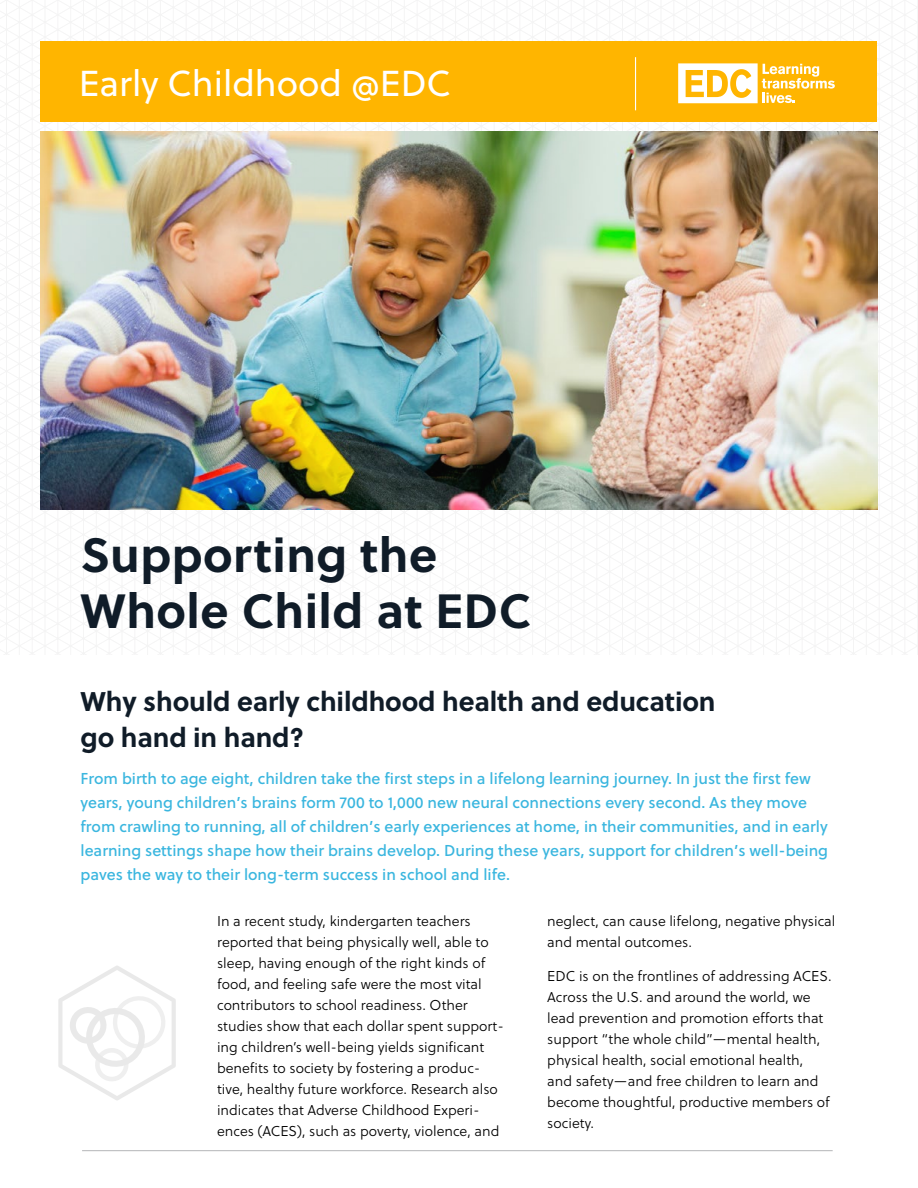
<style>
.page{position:relative;width:918px;height:1188px;background:#fff}
.page>*{position:absolute;margin:0;border:0;box-sizing:border-box;transform-origin:0 0}
.t1{font:700 48px/55.5px "Soleil";letter-spacing:.01em;color:#101c28}
.t2{font:36px "Soleil";color:#fff}
.t3{font:700 27px/36px "Soleil";letter-spacing:-.005em;color:#101c28}
.intro-blue_copy{font:15.75px/24px "Soleil Bk";color:#3ab6df}
.body_-_2column{font:300 14.25px/21px "Soleil";color:#000}
</style>
<div class="page">
<div style="left:40px;top:41px;width:838px;height:81px;background:#ffb500"></div>
<hr style="left:635px;top:57px;width:1px;height:53px;background:#fff">
<svg style="left:678px;top:63px;width:157px;height:40px"></svg>
<hr style="left:82px;top:1150px;width:751px;height:1px;background:#939598">
<img style="left:40px;top:132px;width:838px;height:378px">
<svg style="left:58px;top:966px;width:118px;height:134px"></svg>
<h2 class="t2" style="left:79px;top:58px;width:374px">Early Childhood @EDC</h2>
<h1 class="t1" style="left:81px;top:525px;width:452px">Supporting the<br>Whole Child at EDC</h1>
<h2 class="t3" style="left:81px;top:682px;width:637px">Why should early childhood health and education go hand in hand?</h2>
<p class="intro-blue_copy" style="left:81px;top:766px;width:749px">From birth to age eight, children take the first steps in a lifelong learning journey. In just the first few years, young children’s brains form 700 to 1,000 new neural connections every second. As they move from crawling to running, all of children’s early experiences at home, in their communities, and in early learning settings shape how their brains develop. During these years, support for children’s well-being paves the way to their long-term success in school and life.</p>
<p class="body_-_2column" style="left:217px;top:910px;width:289px">In a recent study, kindergarten teachers reported that being physically well, able to sleep, having enough of the right kinds of food, and feeling safe were the most vital contributors to school readiness. Other studies show that each dollar spent support&shy;ing children’s well-being yields significant benefits to society by fostering a produc&shy;tive, healthy future workforce. Research also indicates that Adverse Childhood Experi&shy;ences (ACES), such as poverty, violence, and</p>
<p class="body_-_2column" style="left:547px;top:910px;width:290px">neglect, can cause lifelong, negative physical and mental outcomes.</p>
<p class="body_-_2column" style="left:547px;top:966px;width:286px">EDC is on the frontlines of addressing ACES.<br>Across the U.S. and around the world, we lead prevention and promotion efforts that support “the whole child”—mental health, physical health, social emotional health,<br>and safety—and free children to learn and become thoughtful, productive members of society.</p>
</div>
